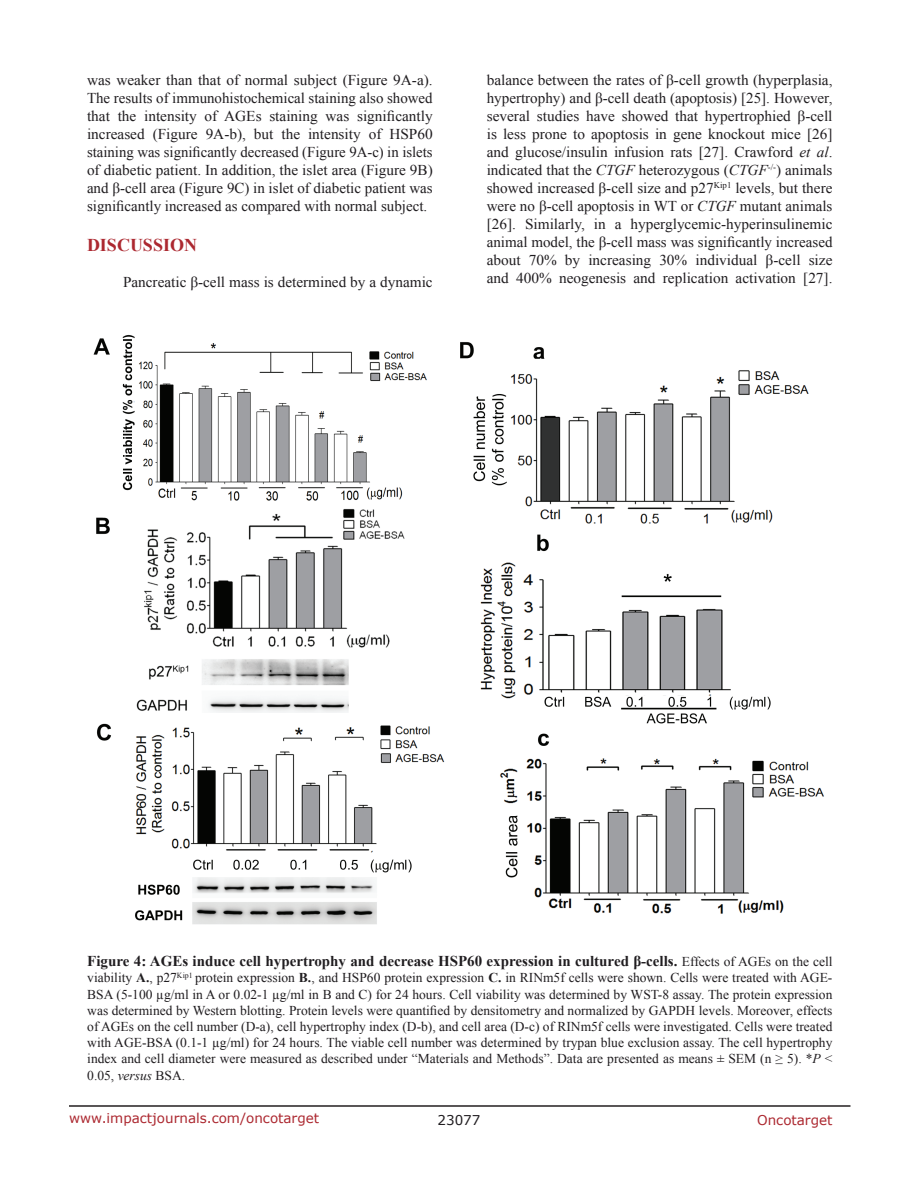
<style>
.page{position:relative;width:918px;height:1188px;background:#fff}
.page>*{position:absolute;margin:0;border:0;box-sizing:border-box;transform-origin:0 0}
.t1{font:700 18px "Times New Roman";color:#ac2830}
.t2{font:15px/18px "Times New Roman";color:#201d20;text-align:justify}
.t3{font:700 15px "Times New Roman";color:#201d20}
.t4{font:13.5px/16.2px "Times New Roman";color:#201d20;text-align:justify}
.t5{font:13.5px "Verdana";color:#ac2830}
.t6{font:13.5px "Verdana";color:#201d20}
.s1{font-style:italic}
.s2{font-weight:400;font-size:13.5px}
.s3{font-weight:700}
</style>
<div class="page">
<hr style="left:69px;top:1105px;width:781px;height:2px;background:#231f20">
<img style="left:93px;top:334px;width:731px;height:590px">
<p class="t2" style="left:87px;top:71px;width:347px">was weaker than that of normal subject (Figure 9A-a).<br>The results of immunohistochemical staining also showed that the intensity of AGEs staining was significantly increased (Figure 9A-b), but the intensity of HSP60 staining was significantly decreased (Figure 9A-c) in islets of diabetic patient. In addition, the islet area (Figure 9B) and β-cell area (Figure 9C) in islet of diabetic patient was significantly increased as compared with normal subject.</p>
<p class="t1" style="left:87px;top:233px;width:112px">DISCUSSION</p>
<p class="t2" style="left:123px;top:273px;width:311px">Pancreatic β-cell mass is determined by a dynamic</p>
<p class="t2" style="left:487px;top:71px;width:347px">balance between the rates of β-cell growth (hyperplasia, hypertrophy) and β-cell death (apoptosis) [25]. However, several studies have showed that hypertrophied β-cell is less prone to apoptosis in gene knockout mice [26] and glucose/insulin infusion rats [27]. Crawford <span class="s1">et al</span>. indicated that the <span class="s1">CTGF</span> heterozygous (<span class="s1">CTGF</span><sup>-/-</sup>) animals showed increased β-cell size and p27<sup>Kip1</sup> levels, but there were no β-cell apoptosis in WT or <span class="s1">CTGF</span> mutant animals [26]. Similarly, in a hyperglycemic-hyperinsulinemic animal model, the β-cell mass was significantly increased about 70% by increasing 30% individual β-cell size and 400% neogenesis and replication activation [27].</p>
<p class="t3" style="left:87px;top:951px;width:747px">Figure 4: AGEs induce cell hypertrophy and decrease HSP60 expression in cultured β-cells. <span class="s2">Effects of AGEs on the cell</span></p>
<p class="t4" style="left:87px;top:970px;width:747px">viability <span class="s3">A.</span>, p27<sup>Kip1</sup> protein expression <span class="s3">B.</span>, and HSP60 protein expression <span class="s3">C.</span> in RINm5f cells were shown. Cells were treated with AGE-BSA (5-100 µg/ml in A or 0.02-1 µg/ml in B and C) for 24 hours. Cell viability was determined by WST-8 assay. The protein expression was determined by Western blotting. Protein levels were quantified by densitometry and normalized by GAPDH levels. Moreover, effects of AGEs on the cell number (D-a), cell hypertrophy index (D-b), and cell area (D-c) of RINm5f cells were investigated. Cells were treated with AGE-BSA (0.1-1 µg/ml) for 24 hours. The viable cell number was determined by trypan blue exclusion assay. The cell hypertrophy index and cell diameter were measured as described under “Materials and Methods”. Data are presented as means ± SEM (n ≥ 5). *<span class="s1">P</span> &lt; 0.05, <span class="s1">versus</span> BSA.</p>
<p class="t5" style="left:69px;top:1109px;width:252px">www.impactjournals.com/oncotarget</p>
<p class="t6" style="left:438px;top:1111px;width:44px">23077</p>
<p class="t5" style="left:757px;top:1111px;width:77px">Oncotarget</p>
</div>
